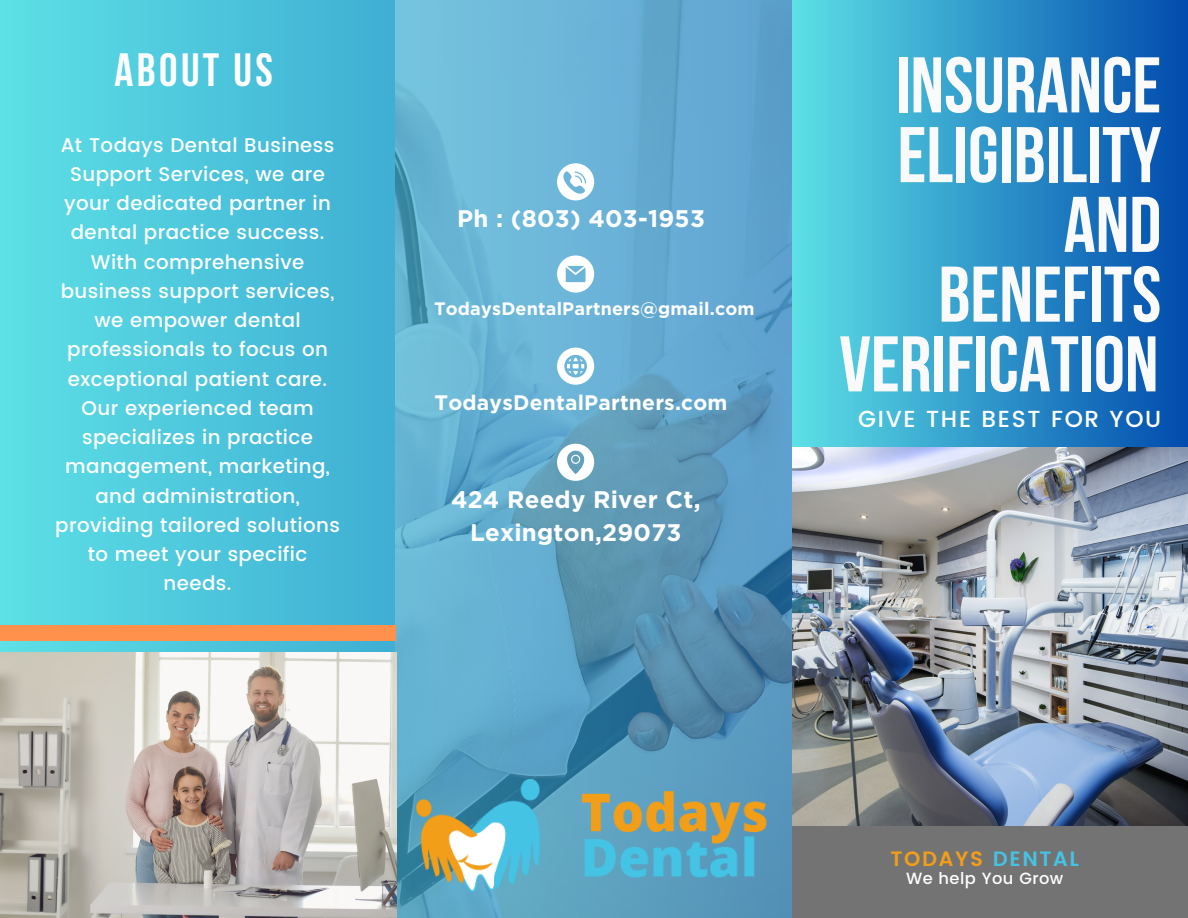
<style>
.page{position:relative;width:1188px;height:918px;background:#fff}
.page>*{position:absolute;margin:0;border:0;box-sizing:border-box;transform-origin:0 0}
.t1{font:700 78.6px/69.8px "Bebas Neue";color:#fafafa;text-align:right}
.t2{font:700 46.5px "Bebas Neue";letter-spacing:.075em;color:#fff}
.t3{font:700 24px/32.7px "Gotham";letter-spacing:.01em;color:#fff;text-align:center}
.t4{font:500 23.25px "Poppins";letter-spacing:.075em;color:#fff}
.t5{font:700 21px "Gotham";letter-spacing:.01em;color:#fff}
.t6{font:600 20.7px "Poppins";letter-spacing:.08em;color:#f29e19}
.t7{font:500 19.8px/29.2px "Poppins";letter-spacing:.02em;color:#fff;text-align:center}
.t8{font:700 18px "Gotham";letter-spacing:.01em;color:#fff}
.t9{font:500 16.2px "Poppins";letter-spacing:.03em;color:#fff}
.s1{color:#45c3e5}
</style>
<div class="page">
<svg style="left:0;top:0;width:396px;height:653px;background:#4ec7dc"></svg>
<img style="left:792px;top:446px;width:396px;height:380px">
<img style="left:396px;top:0;width:396px;height:918px">
<div style="left:0;top:626px;width:396px;height:15px;background:#ff914d"></div>
<div style="left:792px;top:826px;width:396px;height:92px;background:#737373"></div>
<img style="left:0;top:653px;width:396px;height:265px">
<img style="left:416px;top:780px;width:354px;height:112px">
<div style="left:792px;top:0;width:396px;height:446px;background:linear-gradient(to right,#5de0e6,#014cae)"></div>
<svg style="left:557px;top:255px;width:37px;height:38px"></svg>
<svg style="left:557px;top:163px;width:37px;height:37px"></svg>
<svg style="left:557px;top:348px;width:37px;height:37px"></svg>
<svg style="left:557px;top:444px;width:37px;height:37px"></svg>
<p class="t2" style="left:114px;top:51px;width:160px">ABOUT US</p>
<p class="t7" style="left:55px;top:130px;width:286px">At Todays Dental Business<br>Support Services, we are your dedicated partner in dental practice success.<br>With comprehensive business support services, we empower dental professionals to focus on exceptional patient care.<br>Our experienced team specializes in practice management, marketing, and administration, providing tailored solutions to meet your specific needs.</p>
<p class="t3" style="left:457px;top:203px;width:249px">Ph : (803) 403-1953</p>
<p class="t8" style="left:434px;top:297px;width:322px">TodaysDentalPartners@gmail.com</p>
<p class="t5" style="left:435px;top:390px;width:294px">TodaysDentalPartners.com</p>
<p class="t3" style="left:451px;top:483px;width:251px">424 Reedy River Ct,<br>Lexington,29073</p>
<p class="t1" style="left:839px;top:58px;width:324px">INSURANCE<br>ELIGIBILITY<br>AND<br>BENEFITS<br>VERIFICATION</p>
<p class="t4" style="left:858px;top:405px;width:305px">GIVE THE BEST FOR YOU</p>
<p class="t6" style="left:891px;top:847px;width:190px">TODAYS <span class="s1">DENTAL</span></p>
<p class="t9" style="left:906px;top:869px;width:159px">We help You Grow</p>
</div>
